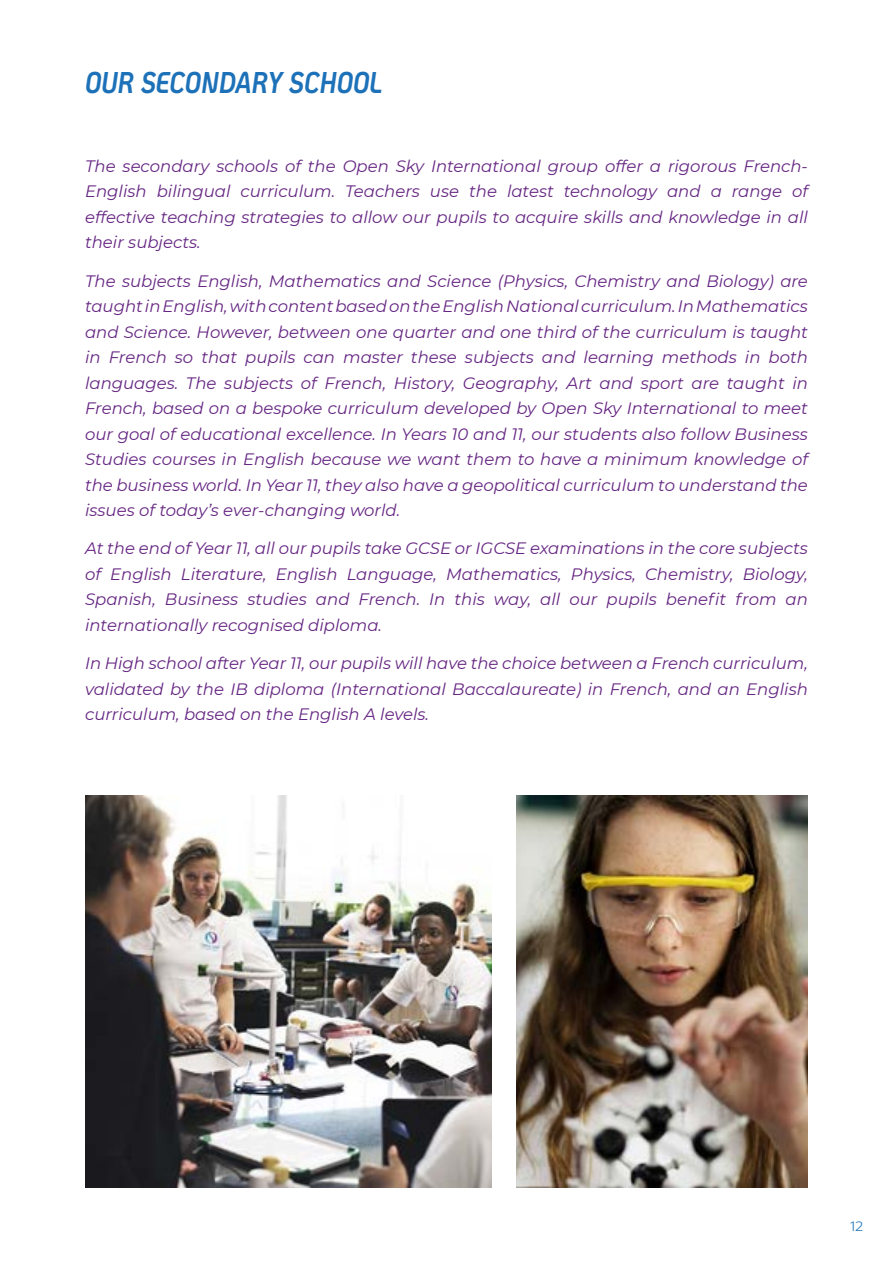
<style>
.page{position:relative;width:893px;height:1263px;background:#fff}
.page>*{position:absolute;margin:0;border:0;box-sizing:border-box;transform-origin:0 0}
.t1{font:italic 700 30px "Ko Ho";color:#1d71b8;scale:.8 1}
.t2{font:italic 16.5px/25.5px "Montserrat";color:#652582;text-align:justify}
.t3{font:13.5px "Ko Ho";color:#1d71b8}
</style>
<div class="page">
<img style="left:85px;top:796px;width:407px;height:392px">
<img style="left:516px;top:796px;width:292px;height:392px">
<h1 class="t1" style="left:85px;top:58px;width:374px">OUR SECONDARY SCHOOL</h1>
<p class="t2" style="left:85px;top:153px;width:724px">The secondary schools of the Open Sky International group offer a rigorous French-English bilingual curriculum. Teachers use the latest technology and a range of effective teaching strategies to allow our pupils to acquire skills and knowledge in all their subjects.</p>
<p class="t2" style="left:85px;top:267px;width:724px">The subjects English, Mathematics and Science (Physics, Chemistry and Biology) are taught in English, with content based on the English National curriculum. In Mathematics and Science. However, between one quarter and one third of the curriculum is taught in French so that pupils can master these subjects and learning methods in both languages. The subjects of French, History, Geography, Art and sport are taught in French, based on a bespoke curriculum developed by Open Sky International to meet our goal of educational excellence. In Years 10 and 11, our students also follow Business Studies courses in English because we want them to have a minimum knowledge of the business world. In Year 11, they also have a geopolitical curriculum to understand the issues of today’s ever-changing world.</p>
<p class="t2" style="left:85px;top:535px;width:724px">At the end of Year 11, all our pupils take GCSE or IGCSE examinations in the core subjects of English Literature, English Language, Mathematics, Physics, Chemistry, Biology, Spanish, Business studies and French. In this way, all our pupils benefit from an internationally recognised diploma.</p>
<p class="t2" style="left:85px;top:650px;width:724px">In High school after Year 11, our pupils will have the choice between a French curriculum, validated by the IB diploma (International Baccalaureate) in French, and an English curriculum, based on the English A levels.</p>
<p class="t3" style="left:850px;top:1215px;width:14px">12</p>
</div>
